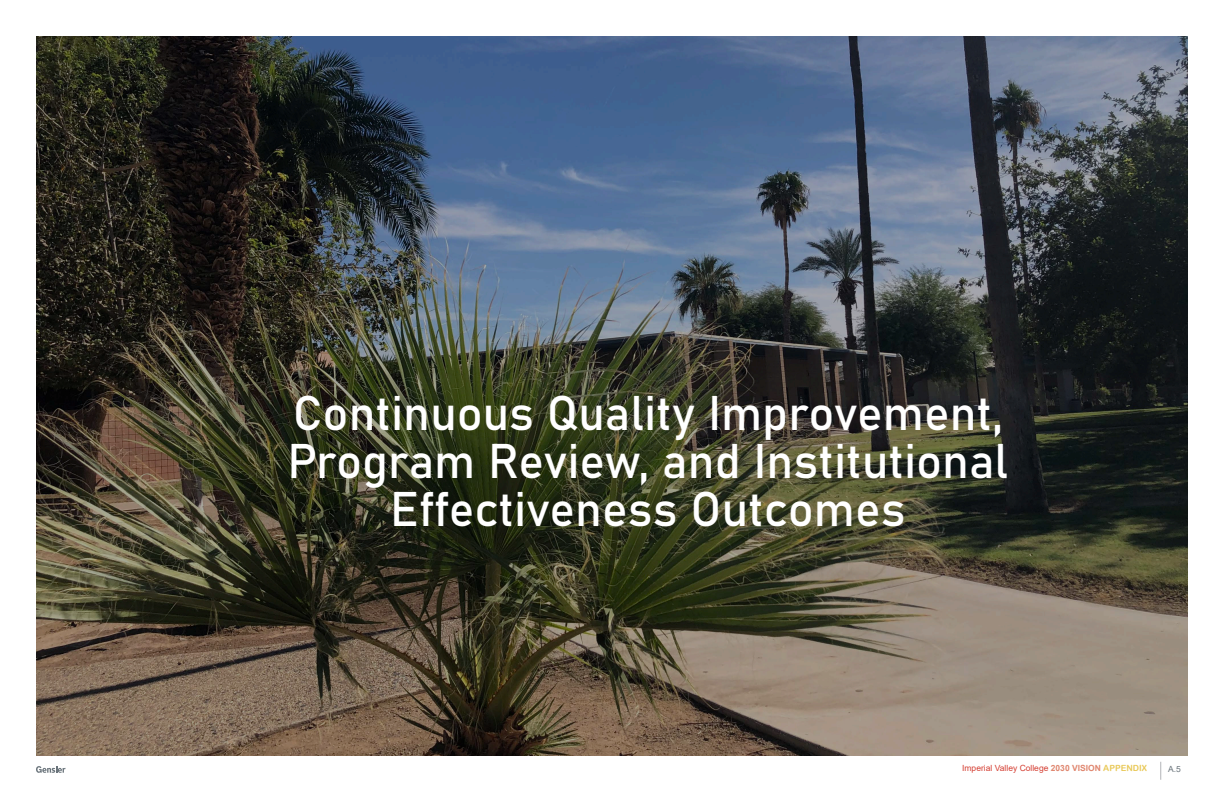
<style>
.page{position:relative;width:1224px;height:792px;background:#fff}
.page>*{position:absolute;margin:0;border:0;box-sizing:border-box;transform-origin:0 0}
.t1{font:48px/48px "Bahnschrift";color:#fff;text-align:center}
.t2{font:8.5px "Arial";color:#d53f33}
.t3{font:8.5px "Arial";color:#6a747b}
.s1{font-weight:700;color:#e08770}
.s2{font-family:"Arial Rounded MT Bold";color:#e9c959}
</style>
<div class="page">
<svg style="left:1160px;top:762px;width:1px;height:18px"></svg>
<svg style="left:36px;top:766px;width:30px;height:7px"></svg>
<img style="left:36px;top:36px;width:1152px;height:720px">
<p class="t1" style="left:287px;top:389px;width:723px">Continuous Quality Improvement,<br>Program Review, and Institutional<br>Effectiveness Outcomes</p>
<p class="t2" style="left:962px;top:762px;width:186px">Imperial Valley College <span class="s1">2030 VISION</span> <span class="s2">APPENDIX</span></p>
<p class="t3" style="left:1168px;top:763px;width:14px">A.5</p>
</div>
